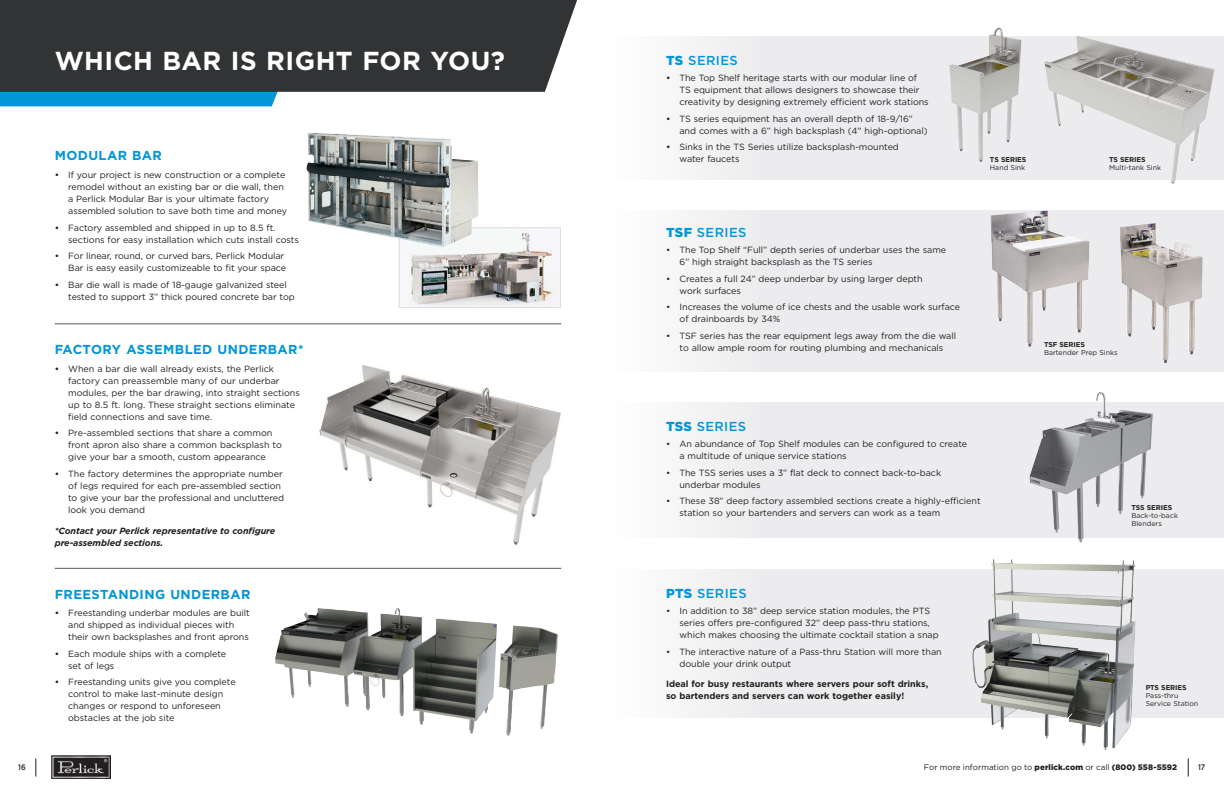
<style>
.page{position:relative;width:1224px;height:792px;background:#fff}
.page>*{position:absolute;margin:0;border:0;box-sizing:border-box;transform-origin:0 0}
.t1{font:700 26px "Gotham";letter-spacing:.015em;color:#fff}
.t2{font:700 13px "Gotham";letter-spacing:.03em;color:#0196d7}
.t3{font:500 13px "Gotham";letter-spacing:.03em;color:#0196d7}
.t4{font:9px/12px "Gotham";letter-spacing:-.005em;color:#231f20}
.t5{font:700 9px/12px "Gotham";color:#231f20}
.t6{font:italic 700 9px/12px "Gotham";letter-spacing:-.01em;color:#231f20}
.t7{font:8px "Gotham";letter-spacing:.005em;color:#231f20}
.t8{font:500 8px "Gotham";color:#231f20;scale:.9 1}
.t9{font:7px/8px "Gotham";color:#231f20}
.t10{font:700 7px/8px "Gotham";letter-spacing:-.01em;color:#231f20}
.s1{font-weight:500}
.s2{font-weight:900}
.s3{font-weight:400}
.s4{font-weight:700}
</style>
<div class="page">
<svg style="left:1188px;top:758px;width:1px;height:18px"></svg>
<svg style="left:36px;top:758px;width:1px;height:18px"></svg>
<img style="left:51px;top:755px;width:59px;height:24px">
<svg style="left:693px;top:36px;width:531px;height:144px;background:#e6e6e8"></svg>
<div style="left:0;top:92px;width:278px;height:14px;background:#0196d7"></div>
<div style="left:0;top:0;width:577px;height:92px;background:#313334"></div>
<img style="left:319px;top:365px;width:242px;height:180px">
<img style="left:275px;top:609px;width:213px;height:125px">
<hr style="left:55px;top:323px;width:506px;height:1px;background:#57585a">
<hr style="left:55px;top:568px;width:506px;height:1px;background:#57585a">
<div style="left:612px;top:570px;width:612px;height:148px;background:#ececee"></div>
<div style="left:612px;top:210px;width:612px;height:162px;background:#ececee"></div>
<img style="left:972px;top:559px;width:164px;height:191px">
<svg style="left:693px;top:402px;width:531px;height:136px;background:#e3e3e5"></svg>
<img style="left:1041px;top:392px;width:62px;height:48px">
<img style="left:990px;top:210px;width:100px;height:137px">
<img style="left:949px;top:28px;width:48px;height:44px">
<img style="left:1044px;top:36px;width:131px;height:147px">
<img style="left:1120px;top:223px;width:83px;height:140px">
<img style="left:409px;top:229px;width:150px;height:77px">
<div style="left:399px;top:227px;width:162px;height:81px;border:1px solid #dcdddf"></div>
<img style="left:306px;top:133px;width:172px;height:114px">
<p class="t1" style="left:55px;top:43px;width:452px">WHICH BAR IS RIGHT FOR YOU?</p>
<p class="t2" style="left:55px;top:147px;width:109px">MODULAR BAR</p>
<p class="t4" style="left:68px;top:169px;width:220px;text-indent:-14px"><span class="s1">•</span> If your project is new construction or a complete remodel without an existing bar or die wall, then a Perlick Modular Bar is your ultimate factory assembled solution to save both time and money</p>
<p class="t4" style="left:68px;top:221px;width:232px;text-indent:-14px"><span class="s1">•</span> Factory assembled and shipped in up to 8.5 ft. sections for easy installation which cuts install costs</p>
<p class="t4" style="left:55px;top:250px;width:233px;text-align:right"><span class="s1">•</span> For linear, round, or curved bars, Perlick Modular<br>Bar is easy easily customizeable to fit your space</p>
<p class="t4" style="left:68px;top:278px;width:228px;text-indent:-14px"><span class="s1">•</span> Bar die wall is made of 18-gauge galvanized steel tested to support 3” thick poured concrete bar top</p>
<p class="t2" style="left:55px;top:341px;width:250px">FACTORY ASSEMBLED UNDERBAR*</p>
<p class="t4" style="left:68px;top:362px;width:233px;text-indent:-14px"><span class="s1">•</span> When a bar die wall already exists, the Perlick factory can preassemble many of our underbar modules, per the bar drawing, into straight sections up to 8.5 ft. long. These straight sections eliminate field connections and save time.</p>
<p class="t4" style="left:68px;top:427px;width:215px;text-indent:-14px"><span class="s1">•</span> Pre-assembled sections that share a common front apron also share a common backsplash to give your bar a smooth, custom appearance</p>
<p class="t4" style="left:68px;top:467px;width:217px;text-indent:-14px"><span class="s1">•</span> The factory determines the appropriate number of legs required for each pre-assembled section to give your bar the professional and uncluttered look you demand</p>
<p class="t6" style="left:55px;top:525px;width:222px">*Contact your Perlick representative to configure pre-assembled sections.</p>
<p class="t2" style="left:55px;top:586px;width:197px">FREESTANDING UNDERBAR</p>
<p class="t4" style="left:68px;top:607px;width:183px;text-indent:-14px"><span class="s1">•</span> Freestanding underbar modules are built and shipped as individual pieces with their own backsplashes and front aprons</p>
<p class="t4" style="left:68px;top:647px;width:160px;text-indent:-14px"><span class="s1">•</span> Each module ships with a complete set of legs</p>
<p class="t4" style="left:68px;top:676px;width:169px;text-indent:-14px"><span class="s1">•</span> Freestanding units give you complete control to make last-minute design changes or respond to unforeseen obstacles at the job site</p>
<p class="t3" style="left:666px;top:52px;width:73px"><span class="s2">TS</span> SERIES</p>
<p class="t4" style="left:680px;top:72px;width:251px;text-indent:-14px"><span class="s1">•</span> The Top Shelf heritage starts with our modular line of<br>TS equipment that allows designers to showcase their creativity by designing extremely efficient work stations</p>
<p class="t4" style="left:680px;top:112px;width:250px;text-indent:-14px"><span class="s1">•</span> TS series equipment has an overall depth of 18-9/16” and comes with a 6” high backsplash (4” high-optional)</p>
<p class="t4" style="left:680px;top:141px;width:221px;text-indent:-14px"><span class="s1">•</span> Sinks in the TS Series utilize backsplash-mounted water faucets</p>
<p class="t3" style="left:666px;top:224px;width:82px"><span class="s2">TSF</span> SERIES</p>
<p class="t4" style="left:680px;top:244px;width:268px;text-indent:-14px">• The Top Shelf “Full” depth series of underbar uses the same<br>6” high straight backsplash as the TS series</p>
<p class="t4" style="left:680px;top:273px;width:245px;text-indent:-14px">• Creates a full 24” deep underbar by using larger depth work surfaces</p>
<p class="t4" style="left:680px;top:301px;width:282px;text-indent:-14px">• Increases the volume of ice chests and the usable work surface of drainboards by 34%</p>
<p class="t4" style="left:666px;top:330px;width:291px;text-align:center">• TSF series has the rear equipment legs away from the die wall to allow ample room for routing plumbing and mechanicals</p>
<p class="t10" style="left:990px;top:155px;width:38px">TS SERIES<br><span class="s3">Hand Sink</span></p>
<p class="t9" style="left:1109px;top:155px;width:53px"><span class="s4">TS SERIES<br></span>Multi-tank Sink</p>
<p class="t10" style="left:1044px;top:341px;width:42px">TSF SERIES</p>
<p class="t9" style="left:1044px;top:349px;width:75px">Bartender Prep Sinks</p>
<p class="t3" style="left:666px;top:418px;width:82px"><span class="s2">TSS</span> SERIES</p>
<p class="t4" style="left:680px;top:438px;width:289px;text-indent:-14px">• An abundance of Top Shelf modules can be configured to create a multitude of unique service stations</p>
<p class="t4" style="left:680px;top:467px;width:263px;text-indent:-14px">• The TSS series uses a 3” flat deck to connect back-to-back underbar modules</p>
<p class="t4" style="left:680px;top:495px;width:303px;text-indent:-14px">• These 38” deep factory assembled sections create a highly-efficient station so your bartenders and servers can work as a team</p>
<p class="t3" style="left:666px;top:584px;width:82px"><span class="s2">PTS</span> SERIES</p>
<p class="t4" style="left:680px;top:605px;width:261px;text-indent:-14px">• In addition to 38” deep service station modules, the PTS series offers pre-configured 32” deep pass-thru stations, which makes choosing the ultimate cocktail station a snap</p>
<p class="t4" style="left:680px;top:645px;width:264px;text-indent:-14px">• The interactive nature of a Pass-thru Station will more than double your drink output</p>
<p class="t5" style="left:666px;top:678px;width:264px">Ideal for busy restaurants where servers pour soft drinks, so bartenders and servers can work together easily!</p>
<p class="t10" style="left:1131px;top:504px;width:42px">TSS SERIES</p>
<p class="t9" style="left:1131px;top:512px;width:48px">Back-to-back</p>
<p class="t9" style="left:1131px;top:520px;width:32px">Blenders</p>
<p class="t10" style="left:1146px;top:683px;width:43px">PTS SERIES</p>
<p class="t9" style="left:1146px;top:691px;width:34px">Pass-thru</p>
<p class="t9" style="left:1146px;top:699px;width:54px">Service Station</p>
<p class="t8" style="left:18px;top:762px;width:10px">16</p>
<p class="t7" style="left:924px;top:762px;width:255px">For more information go to <span class="s2">perlick.com</span> or call <span class="s2">(800) 558-5592</span></p>
<p class="t8" style="left:1198px;top:762px;width:9px">17</p>
</div>
